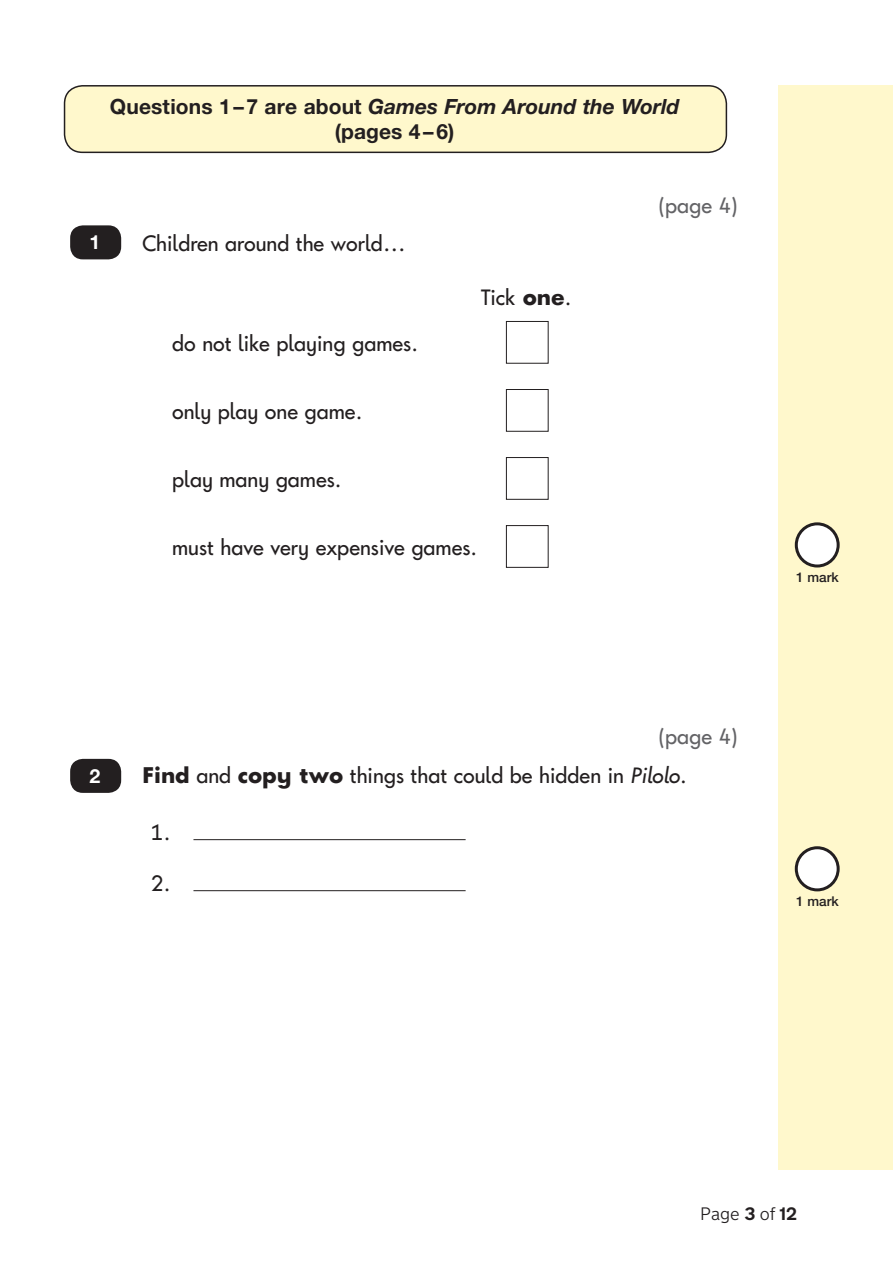
<style>
.page{position:relative;width:893px;height:1263px;background:#fff}
.page>*{position:absolute;margin:0;border:0;box-sizing:border-box;transform-origin:0 0}
.t1{font:22.5px "Keystageone";color:#231f20}
.t2{font:22.5px/38.5px "Keystageone Regular 2";color:#231f20}
.t3{font:22.5px "Keystageone";color:#636366}
.t4{font:700 21px/25.5px "Helvetica Neue LT Std";letter-spacing:.005em;color:#231f20;text-align:center}
.t5{font:700 19.5px "Helvetica Neue LT Std";color:#fff}
.t6{font:300 18px "New Transport";color:#231f20}
.t7{font:500 13.5px "Helvetica Neue LT Std";color:#231f20}
.s1{font-style:italic}
.s2{font-weight:700}
.s3{color:#636366}
.s4{font-family:"Keystageone Bold 2"}
.s5{font-family:"Keystageone";font-style:italic}
</style>
<div class="page">
<div style="left:778px;top:85px;width:115px;height:1084px;background:#fff8cc"></div>
<div style="left:65px;top:86px;width:661px;height:66px;background:#fff8cc;border-radius:18px"></div>
<div style="left:64px;top:85px;width:663px;height:68px;border:2px solid #231f20;border-radius:18px"></div>
<div style="left:506px;top:321px;width:43px;height:43px;border:1px solid #231f20"></div>
<div style="left:506px;top:389px;width:43px;height:43px;border:1px solid #231f20"></div>
<div style="left:506px;top:457px;width:43px;height:43px;border:1px solid #231f20"></div>
<div style="left:506px;top:525px;width:43px;height:43px;border:1px solid #231f20"></div>
<div style="left:70px;top:225px;width:51px;height:34px;background:#231f20;border-radius:13px"></div>
<div style="left:796px;top:524px;width:42px;height:42px;background:#fff;border-radius:50%"></div>
<div style="left:795px;top:522px;width:45px;height:45px;border:3px solid #231f20;border-radius:50%"></div>
<hr style="left:193px;top:839px;width:273px;height:1px;background:#231f20">
<hr style="left:193px;top:890px;width:273px;height:1px;background:#231f20">
<div style="left:796px;top:848px;width:42px;height:42px;background:#fff;border-radius:50%"></div>
<div style="left:795px;top:846px;width:45px;height:45px;border:3px solid #231f20;border-radius:50%"></div>
<div style="left:70px;top:759px;width:51px;height:34px;background:#231f20;border-radius:13px"></div>
<p class="t4" style="left:110px;top:93px;width:571px">Questions 1–7 are about <span class="s1">Games From Around the World </span>(pages 4–6)</p>
<p class="t5" style="left:89px;top:230px;width:12px">1</p>
<p class="t1" style="left:142px;top:233px;width:265px">Children around the world…</p>
<p class="t1" style="left:172px;top:333px;width:247px">do not like playing games.</p>
<p class="t1" style="left:172px;top:401px;width:191px">only play one game.</p>
<p class="t1" style="left:172px;top:469px;width:171px">play many games.</p>
<p class="t1" style="left:481px;top:287px;width:92px">Tick <span class="s2">one</span>.</p>
<p class="t1" style="left:172px;top:537px;width:306px">must have very expensive games.</p>
<p class="t3" style="left:659px;top:195px;width:81px">(page 4)</p>
<p class="t5" style="left:89px;top:763px;width:12px">2</p>
<p class="t2" style="left:142px;top:719px;width:597px;text-indent:516px"><span class="s3">(page 4)<br></span><span class="s4">Find</span> and <span class="s4">copy two</span> things that could be hidden in <span class="s5">Pilolo</span>.</p>
<p class="t2" style="left:151px;top:814px;width:21px">1.</p>
<p class="t2" style="left:151px;top:865px;width:21px">2.</p>
<p class="t7" style="left:796px;top:569px;width:44px">1 mark</p>
<p class="t7" style="left:796px;top:893px;width:44px">1 mark</p>
<p class="t6" style="left:700px;top:1203px;width:99px">Page <span class="s2">3</span> of <span class="s2">12</span></p>
</div>
